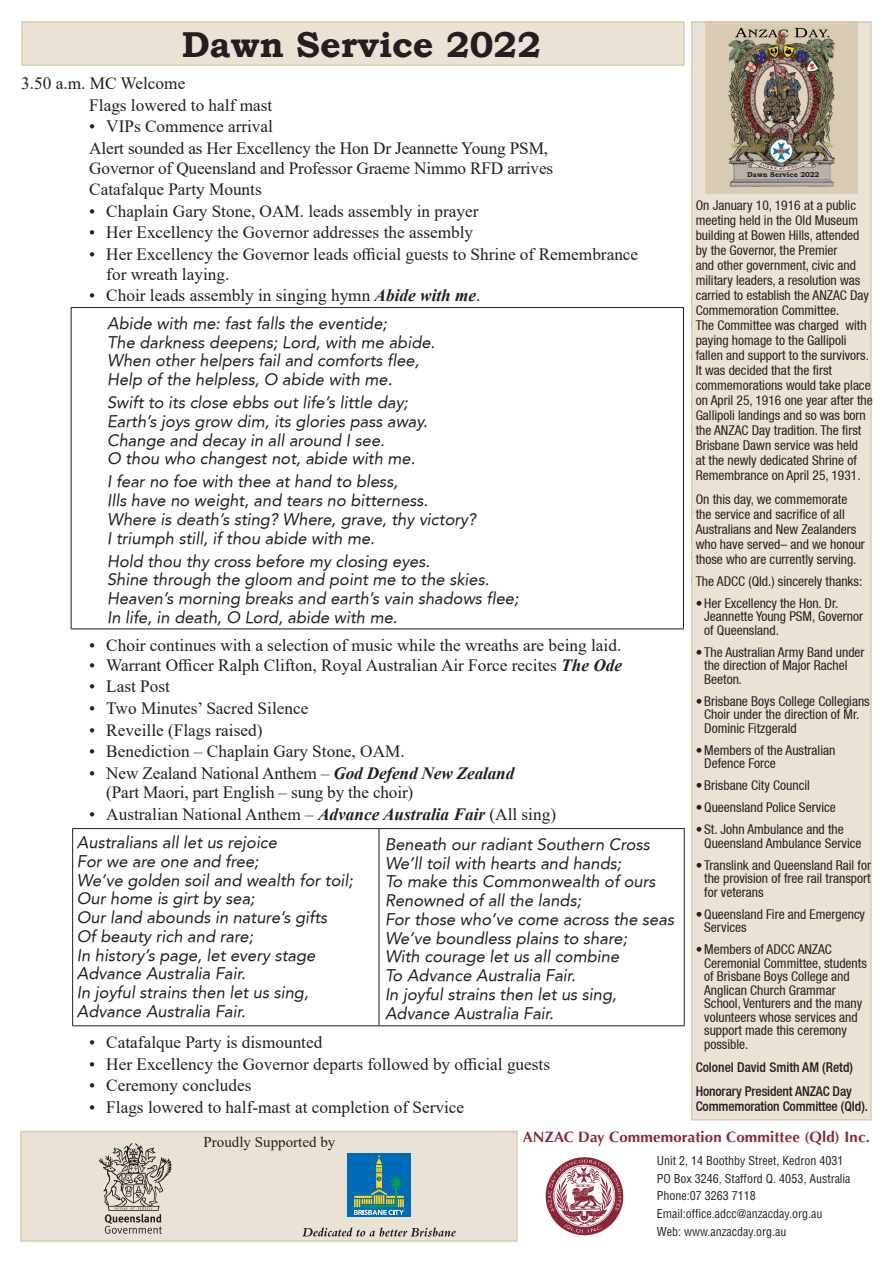
<style>
.page{position:relative;width:893px;height:1263px;background:#fff}
.page>*{position:absolute;margin:0;border:0;box-sizing:border-box;transform-origin:0 0}
._5_Body_TABLE{font:700 36px "Bookman Old Style";color:#231f20}
._2_Head_2016{font:17.25px/19.5px "Times New Roman";color:#231f20}
._2021_poem{font:italic 16.5px/18.8px "Avenir";color:#231f20}
._1_body_italic{font:italic 16.5px/18.8px "Avenir";color:#231f20}
._2_Head_2016-2{font:italic 16.5px/18.8px "Avenir";color:#231f20}
._5_Body_TABLE-2{font:700 15px "Optima";letter-spacing:.01em;color:#8c2637}
._5_Body_TABLE-3{font:15px "Times New Roman";color:#231f20}
._1_body_2_LETTER{font:condensed 13.5px/15px "Helvetica Neue";color:#231f20}
._2021_LIST{font:condensed 13.5px/13.5px "Helvetica Neue";color:#231f20}
._1_body_2_LETTER-2{font:500 condensed 13.5px/15px "Helvetica Neue";letter-spacing:-.01em;color:#231f20}
._5_Body_TABLE-4{font:condensed 12px "Helvetica";color:#231f20}
._5_Body_TABLE-5{font:700 7.2px "Bookman Old Style";color:#231f20}
.s1{font-weight:700;font-style:italic}
</style>
<div class="page">
<div style="left:691px;top:21px;width:181px;height:1099px;background:#eae3d5;border:2px solid #d8cbb3"></div>
<div style="left:20px;top:1131px;width:498px;height:111px;background:#eae3d5;border:2px solid #d8cbb3"></div>
<img style="left:705px;top:21px;width:152px;height:172px">
<hr style="left:71px;top:307px;width:613px;height:1px;background:#231f20">
<hr style="left:71px;top:308px;width:1px;height:320px;background:#231f20">
<hr style="left:683px;top:308px;width:1px;height:320px;background:#231f20">
<hr style="left:71px;top:628px;width:613px;height:1px;background:#231f20">
<hr style="left:72px;top:828px;width:307px;height:1px;background:#231f20">
<hr style="left:72px;top:829px;width:1px;height:196px;background:#231f20">
<hr style="left:379px;top:828px;width:306px;height:1px;background:#231f20">
<hr style="left:379px;top:829px;width:1px;height:196px;background:#231f20">
<hr style="left:684px;top:829px;width:1px;height:196px;background:#231f20">
<hr style="left:72px;top:1025px;width:307px;height:1px;background:#231f20">
<hr style="left:379px;top:1025px;width:306px;height:1px;background:#231f20">
<div style="left:21px;top:21px;width:664px;height:45px;background:#eae3d5;border:2px solid #d8cbb3"></div>
<img style="left:545px;top:1157px;width:79px;height:79px">
<svg style="left:99px;top:1143px;width:73px;height:91px"></svg>
<svg style="left:347px;top:1153px;width:64px;height:64px;background:#247da3"></svg>
<svg style="left:302px;top:1227px;width:154px;height:9px"></svg>
<p class="_5_Body_TABLE" style="left:182px;top:19px;width:361px">Dawn Service 2022</p>
<p class="_2_Head_2016" style="left:21px;top:73px;width:166px">3.50 a.m. MC Welcome</p>
<p class="_2_Head_2016" style="left:89px;top:95px;width:185px">Flags lowered to half mast</p>
<p class="_2_Head_2016" style="left:89px;top:116px;width:185px">• VIPs Commence arrival</p>
<p class="_2_Head_2016" style="left:89px;top:138px;width:465px">Alert sounded as Her Excellency the Hon Dr Jeannette Young PSM,<br>Governor of Queensland and Professor Graeme Nimmo RFD arrives</p>
<p class="_2_Head_2016" style="left:89px;top:179px;width:174px">Catafalque Party Mounts</p>
<p class="_2_Head_2016" style="left:89px;top:201px;width:391px">• Chaplain Gary Stone, OAM. leads assembly in prayer</p>
<p class="_2_Head_2016" style="left:89px;top:222px;width:385px">• Her Excellency the Governor addresses the assembly</p>
<p class="_2_Head_2016" style="left:106px;top:244px;width:533px;text-indent:-17px">• Her Excellency the Governor leads official guests to Shrine of Remembrance for wreath laying.</p>
<p class="_2_Head_2016" style="left:89px;top:285px;width:393px">• Choir leads assembly in singing hymn <span class="s1">Abide with me</span>.</p>
<p class="_2_Head_2016-2" style="left:107px;top:314px;width:330px">Abide with me: fast falls the eventide;<br>The darkness deepens; Lord, with me abide.<br>When other helpers fail and comforts flee, Help of the helpless, O abide with me.</p>
<p class="_1_body_italic" style="left:107px;top:393px;width:322px">Swift to its close ebbs out life’s little day; Earth’s joys grow dim, its glories pass away.<br>Change and decay in all around I see.<br>O thou who changest not, abide with me.</p>
<p class="_1_body_italic" style="left:107px;top:472px;width:371px">I fear no foe with thee at hand to bless,<br>Ills have no weight, and tears no bitterness.<br>Where is death’s sting? Where, grave, thy victory?</p>
<p class="_1_body_italic" style="left:107px;top:529px;width:269px">I triumph still, if thou abide with me.</p>
<p class="_1_body_italic" style="left:107px;top:552px;width:413px">Hold thou thy cross before my closing eyes.<br>Shine through the gloom and point me to the skies.<br>Heaven’s morning breaks and earth’s vain shadows flee; In life, in death, O Lord, abide with me.</p>
<p class="_2_Head_2016" style="left:89px;top:635px;width:534px">• Choir continues with a selection of music while the wreaths are being laid.</p>
<p class="_2_Head_2016" style="left:89px;top:655px;width:534px">• Warrant Officer Ralph Clifton, Royal Australian Air Force recites <span class="s1">The Ode</span></p>
<p class="_2_Head_2016" style="left:89px;top:676px;width:82px">• Last Post</p>
<p class="_2_Head_2016" style="left:89px;top:698px;width:221px">• Two Minutes’ Sacred Silence</p>
<p class="_2_Head_2016" style="left:89px;top:720px;width:175px">• Reveille (Flags raised)</p>
<p class="_2_Head_2016" style="left:89px;top:741px;width:317px">• Benediction – Chaplain Gary Stone, OAM.</p>
<p class="_2_Head_2016" style="left:106px;top:763px;width:409px;text-indent:-17px">• New Zealand National Anthem – <span class="s1">God Defend New Zealand </span>(Part Maori, part English – sung by the choir)</p>
<p class="_2_Head_2016" style="left:89px;top:804px;width:468px">• Australian National Anthem – <span class="s1">Advance Australia Fair</span> (All sing)</p>
<p class="_2021_poem" style="left:77px;top:833px;width:278px">Australians all let us rejoice<br>For we are one and free;<br>We’ve golden soil and wealth for toil;<br>Our home is girt by sea;<br>Our land abounds in nature’s gifts<br>Of beauty rich and rare;<br>In history’s page, let every stage<br>Advance Australia Fair.<br>In joyful strains then let us sing,<br>Advance Australia Fair.</p>
<p class="_2021_poem" style="left:385px;top:835px;width:291px">Beneath our radiant Southern Cross<br>We’ll toil with hearts and hands;<br>To make this Commonwealth of ours<br>Renowned of all the lands;<br>For those who’ve come across the seas<br>We’ve boundless plains to share;<br>With courage let us all combine<br>To Advance Australia Fair.<br>In joyful strains then let us sing,<br>Advance Australia Fair.</p>
<p class="_2_Head_2016" style="left:89px;top:1032px;width:235px">• Catafalque Party is dismounted</p>
<p class="_2_Head_2016" style="left:89px;top:1054px;width:462px">• Her Excellency the Governor departs followed by official guests</p>
<p class="_2_Head_2016" style="left:89px;top:1075px;width:164px">• Ceremony concludes</p>
<p class="_2_Head_2016" style="left:89px;top:1097px;width:376px">• Flags lowered to half-mast at completion of Service</p>
<p class="_5_Body_TABLE-5" style="left:747px;top:170px;width:74px">Dawn Service 2022</p>
<p class="_1_body_2_LETTER" style="left:696px;top:198px;width:179px">On January 10, 1916 at a public meeting held in the Old Museum building at Bowen Hills, attended by the Governor, the Premier<br>and other government, civic and military leaders, a resolution was carried to establish the ANZAC Day<br>Commemoration Committee.<br>The Committee was charged with paying homage to the Gallipoli fallen and support to the survivors.<br>It was decided that the first commemorations would take place on April 25, 1916 one year after the<br>Gallipoli landings and so was born the ANZAC Day tradition. The first<br>Brisbane Dawn service was held<br>at the newly dedicated Shrine of<br>Remembrance on April 25, 1931.</p>
<p class="_1_body_2_LETTER" style="left:696px;top:491px;width:171px">On this day, we commemorate the service and sacrifice of all<br>Australians and New Zealanders who have served– and we honour those who are currently serving.</p>
<p class="_1_body_2_LETTER" style="left:696px;top:573px;width:168px">The ADCC (Qld.) sincerely thanks:</p>
<p class="_2021_LIST" style="left:704px;top:596px;width:160px;text-indent:-9px">• Her Excellency the Hon. Dr.<br>Jeannette Young PSM, Governor of Queensland.</p>
<p class="_2021_LIST" style="left:704px;top:645px;width:162px;text-indent:-9px">• The Australian Army Band under the direction of Major Rachel<br>Beeton.</p>
<p class="_2021_LIST" style="left:704px;top:694px;width:167px;text-indent:-9px">• Brisbane Boys College Collegians<br>Choir under the direction of Mr.<br>Dominic Fitzgerald</p>
<p class="_2021_LIST" style="left:704px;top:743px;width:133px;text-indent:-9px">• Members of the Australian<br>Defence Force</p>
<p class="_2021_LIST" style="left:696px;top:779px;width:116px">• Brisbane City Council</p>
<p class="_2021_LIST" style="left:696px;top:801px;width:142px">• Queensland Police Service</p>
<p class="_2021_LIST" style="left:704px;top:823px;width:159px;text-indent:-9px">• St. John Ambulance and the<br>Queensland Ambulance Service</p>
<p class="_2021_LIST" style="left:704px;top:858px;width:168px;text-align:justify;text-indent:-9px">• Translink and Queensland Rail for the provision of free rail transport for veterans</p>
<p class="_2021_LIST" style="left:704px;top:907px;width:162px;text-indent:-9px">• Queensland Fire and Emergency<br>Services</p>
<p class="_2021_LIST" style="left:704px;top:943px;width:164px;text-indent:-9px">• Members of ADCC ANZAC<br>Ceremonial Committee, students of Brisbane Boys College and<br>Anglican Church Grammar<br>School, Venturers and the many volunteers whose services and support made this ceremony possible.</p>
<p class="_1_body_2_LETTER-2" style="left:696px;top:1060px;width:159px">Colonel David Smith AM (Retd)</p>
<p class="_1_body_2_LETTER-2" style="left:696px;top:1083px;width:174px">Honorary President ANZAC Day<br>Commemoration Committee (Qld).</p>
<p class="_5_Body_TABLE-2" style="left:523px;top:1128px;width:349px">ANZAC Day Commemoration Committee (Qld) Inc.</p>
<p class="_5_Body_TABLE-3" style="left:204px;top:1132px;width:133px">Proudly Supported by</p>
<p class="_5_Body_TABLE-4" style="left:657px;top:1153px;width:188px">Unit 2, 14 Boothby Street, Kedron 4031</p>
<p class="_5_Body_TABLE-4" style="left:657px;top:1171px;width:195px">PO Box 3246, Stafford Q. 4053, Australia</p>
<p class="_5_Body_TABLE-4" style="left:657px;top:1188px;width:100px">Phone:07 3263 7118</p>
<p class="_5_Body_TABLE-4" style="left:657px;top:1206px;width:167px">Email:office.adcc@anzacday.org.au</p>
<p class="_5_Body_TABLE-4" style="left:657px;top:1224px;width:131px">Web: www.anzacday.org.au</p>
</div>
